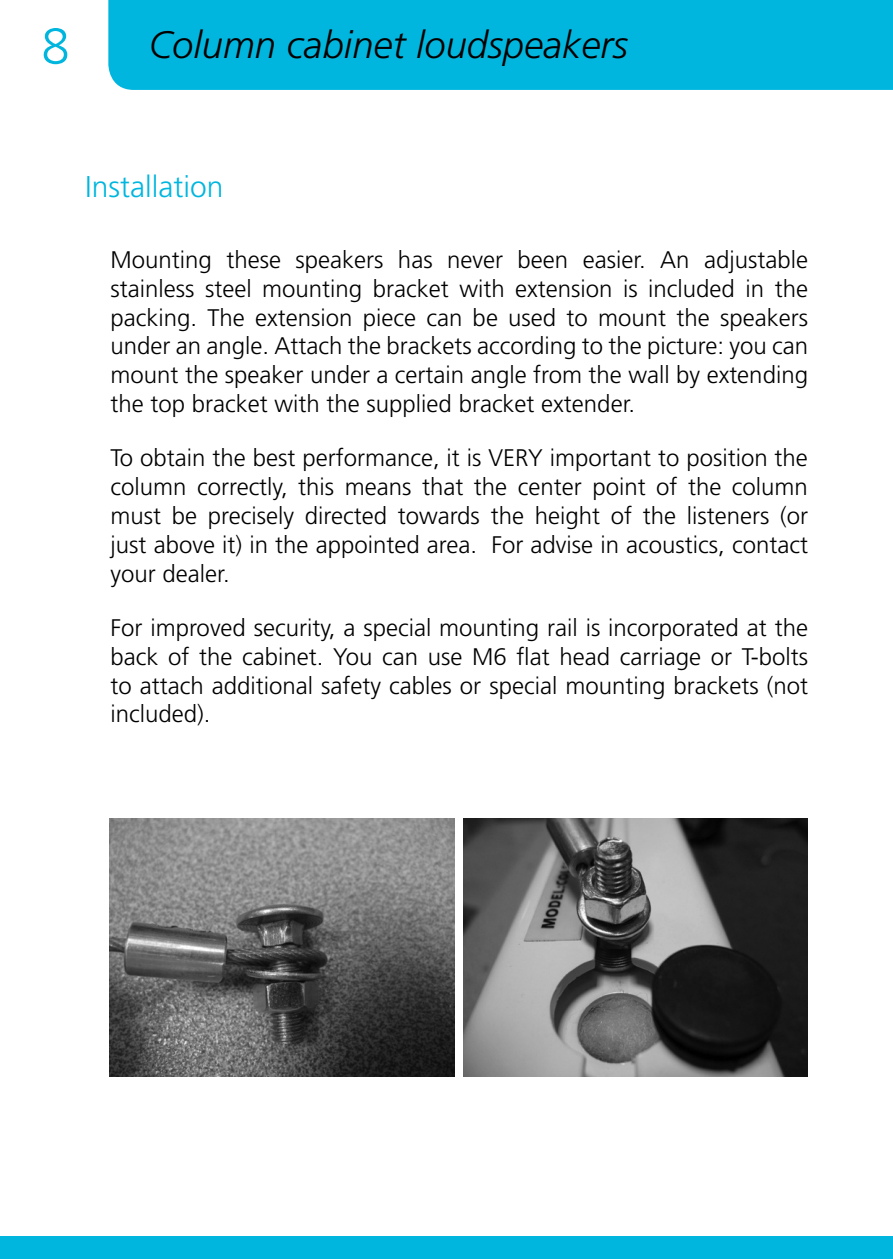
<style>
.page{position:relative;width:893px;height:1259px;background:#fff}
.page>*{position:absolute;margin:0;border:0;box-sizing:border-box;transform-origin:0 0}
.t1{font:300 51px "Frutiger LT Std";color:#00b6de}
.t2{font:italic 300 38.1px "Frutiger LT Std";color:#000}
.t3{font:300 30px "Frutiger LT Std";color:#00b6de}
.t4{font:300 24px/28.8px "Frutiger LT Std";color:#000;text-align:justify}
</style>
<div class="page">
<div style="left:108px;top:0;width:785px;height:90px;background:#00b6de"></div>
<div style="left:0;top:1236px;width:893px;height:23px;background:#00b6de"></div>
<img style="left:110px;top:818px;width:344px;height:258px">
<img style="left:463px;top:818px;width:345px;height:258px">
<h1 class="t1" style="left:41px;top:17px;width:30px">8</h1>
<h2 class="t2" style="left:149px;top:23px;width:481px">Column cabinet loudspeakers</h2>
<p class="t3" style="left:85px;top:170px;width:140px">Installation</p>
<p class="t4" style="left:111px;top:246px;width:699px">Mounting these speakers has never been easier. An adjustable stainless steel mounting bracket with extension is included in the packing. The extension piece can be used to mount the speakers under an angle. Attach the brackets according to the picture: you can mount the speaker under a certain angle from the wall by extending the top bracket with the supplied bracket extender.</p>
<p class="t4" style="left:111px;top:444px;width:699px">To obtain the best performance, it is VERY important to position the column correctly, this means that the center point of the column must be precisely directed towards the height of the listeners (or just above it) in the appointed area. For advise in acoustics, contact your dealer.</p>
<p class="t4" style="left:111px;top:613px;width:699px">For improved security, a special mounting rail is incorporated at the back of the cabinet. You can use M6 flat head carriage or T-bolts to attach additional safety cables or special mounting brackets (not included).</p>
</div>
